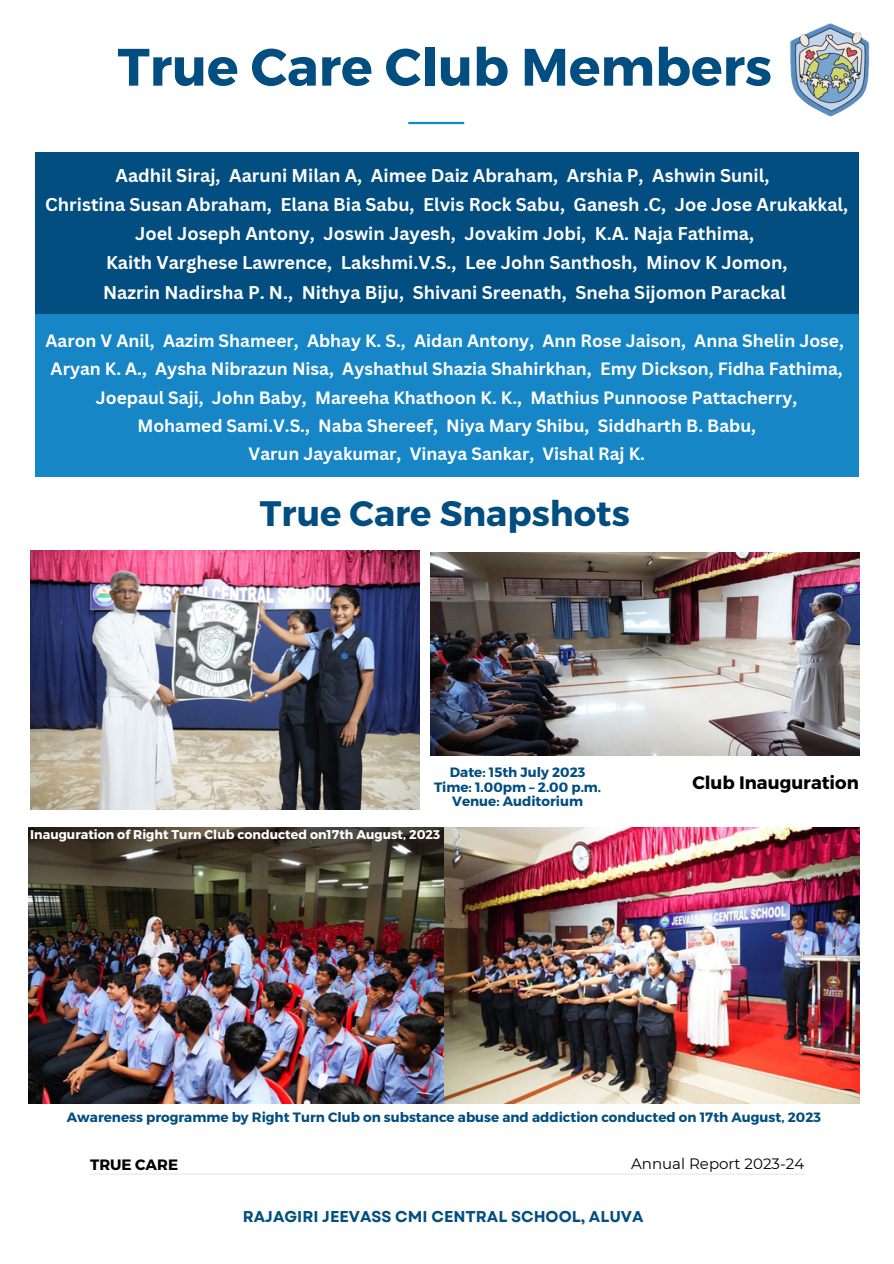
<style>
.page{position:relative;width:894px;height:1264px;background:#fff}
.page>*{position:absolute;margin:0;border:0;box-sizing:border-box;transform-origin:0 0}
.t1{font:700 52.5px "Montserrat";color:#034e81}
.t2{font:700 35.25px "Montserrat";color:#034e81}
.t3{font:700 18px/29.2px "Canva Sans";color:#fff;text-align:center}
.t4{font:700 18px "Montserrat";color:#000}
.t5{font:700 17.4px/28.2px "Canva Sans";color:#fff;text-align:center}
.t6{font:700 15.6px "Garet";color:#034e81}
.t7{font:15px "Montserrat";color:#000}
.t8{font:700 15px "Montserrat";color:#000}
.t9{font:700 13.5px "Montserrat";color:#034e81}
.t10{font:700 12.6px "Montserrat";color:#fff}
</style>
<div class="page">
<hr style="left:89px;top:1173px;width:715px;height:1px;background:#000">
<div style="left:35px;top:152px;width:823px;height:162px;background:#034e81"></div>
<div style="left:35px;top:314px;width:823px;height:162px;background:#1786c7"></div>
<hr style="left:408px;top:122px;width:56px;height:2px;background:#1786c7">
<img style="left:30px;top:551px;width:389px;height:258px">
<img style="left:430px;top:552px;width:429px;height:203px">
<img style="left:28px;top:827px;width:830px;height:276px">
<img style="left:790px;top:23px;width:80px;height:94px">
<h2 class="t1" style="left:117px;top:33px;width:655px">True Care Club Members</h2>
<p class="t3" style="left:45px;top:160px;width:804px">Aadhil Siraj, Aaruni Milan A, Aimee Daiz Abraham, Arshia P, Ashwin Sunil,<br>Christina Susan Abraham, Elana Bia Sabu, Elvis Rock Sabu, Ganesh .C, Joe Jose Arukakkal, Joel Joseph Antony, Joswin Jayesh, Jovakim Jobi, K.A. Naja Fathima,<br>Kaith Varghese Lawrence, Lakshmi.V.S., Lee John Santhosh, Minov K Jomon,<br>Nazrin Nadirsha P. N., Nithya Biju, Shivani Sreenath, Sneha Sijomon Parackal</p>
<p class="t5" style="left:45px;top:326px;width:799px">Aaron V Anil, Aazim Shameer, Abhay K. S., Aidan Antony, Ann Rose Jaison, Anna Shelin Jose, Aryan K. A., Aysha Nibrazun Nisa, Ayshathul Shazia Shahirkhan, Emy Dickson, Fidha Fathima, Joepaul Saji, John Baby, Mareeha Khathoon K. K., Mathius Punnoose Pattacherry,<br>Mohamed Sami.V.S., Naba Shereef, Niya Mary Shibu, Siddharth B. Babu,<br>Varun Jayakumar, Vinaya Sankar, Vishal Raj K.</p>
<p class="t2" style="left:260px;top:491px;width:371px">True Care Snapshots</p>
<p class="t9" style="left:450px;top:763px;width:137px">Date: 15th July 2023</p>
<p class="t9" style="left:434px;top:778px;width:169px">Time: 1.00pm – 2.00 p.m.</p>
<p class="t9" style="left:452px;top:792px;width:132px">Venue: Auditorium</p>
<h4 class="t10" style="left:30px;top:826px;width:411px">Inauguration of Right Turn Club conducted on17th August, 2023</h4>
<p class="t4" style="left:692px;top:770px;width:168px">Club Inauguration</p>
<h5 class="t9" style="left:67px;top:1107px;width:755px">Awareness programme by Right Turn Club on substance abuse and addiction conducted on 17th August, 2023</h5>
<p class="t8" style="left:90px;top:1155px;width:89px">TRUE CARE</p>
<p class="t7" style="left:631px;top:1154px;width:175px">Annual Report 2023-24</p>
<h3 class="t6" style="left:243px;top:1204px;width:402px">RAJAGIRI JEEVASS CMI CENTRAL SCHOOL, ALUVA</h3>
</div>
